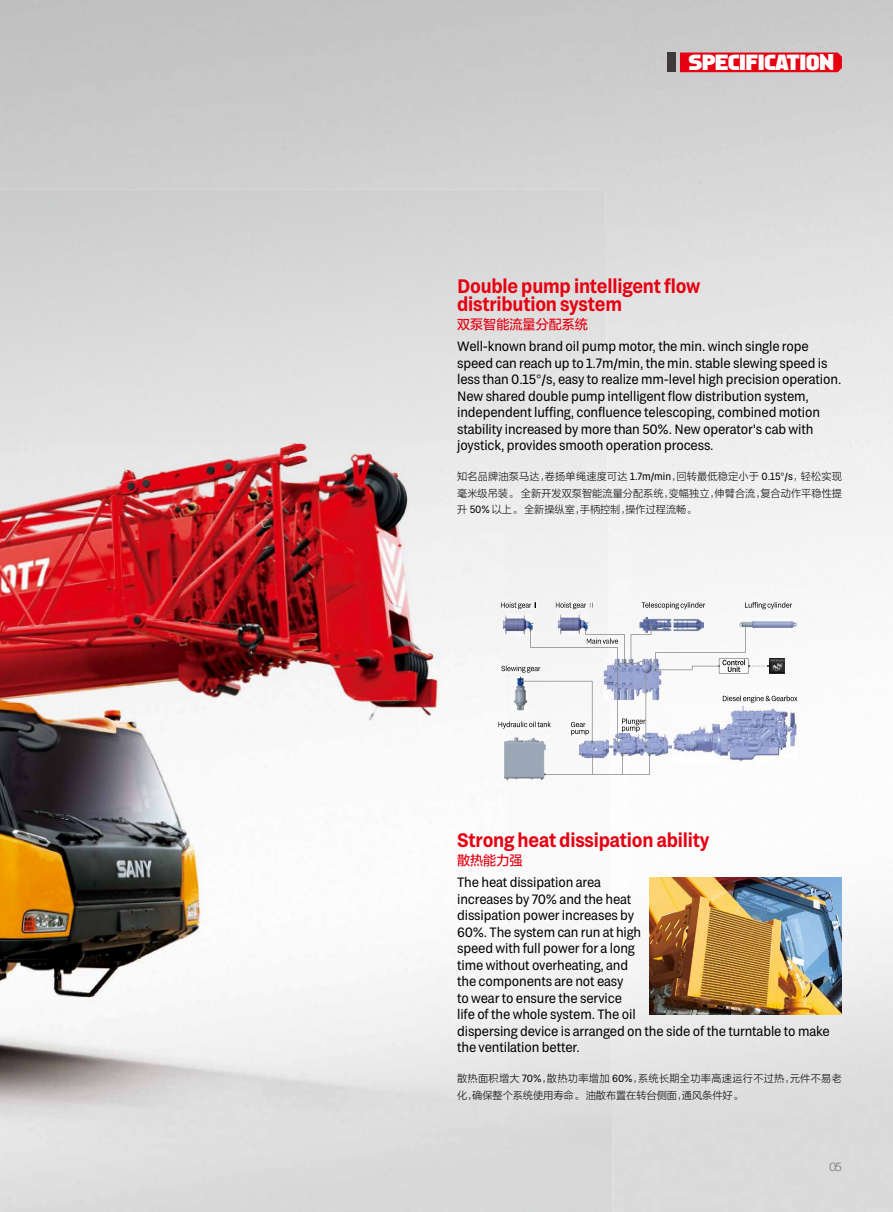
<style>
.page{position:relative;width:893px;height:1212px;background:#fff}
.page>*{position:absolute;margin:0;border:0;box-sizing:border-box;transform-origin:0 0}
.t1{font:20.1px "HF Spaceship";letter-spacing:-.03em;color:#fff}
.t2{font:600 19.5px/18px "TRY Grtsk Exa";letter-spacing:-.01em;color:#e60012}
.t3{font:13.5px/16.5px "TRY Grtsk Exa";letter-spacing:-.01em;color:#000}
.t4{font:13.5px "FZLTZHUNHK GBK1 0";color:#e60012}
.t5{font:300 12px "Helvetica Neue";color:#727171}
.t6{font:10.5px/16.5px "FZLTKHK GBK1 0";color:#000;text-align:justify}
.t7{font:10.5px/16.5px "FZLTKHK GBK1 0";letter-spacing:.03em;color:#000}
.s1{font-family:"Helvetica Neue"}
.s2{font-family:"TRY Grtsk Exa"}
</style>
<div class="page">
<img style="left:630px;top:0;width:263px;height:1212px">
<img style="left:0;top:444px;width:250px;height:257px">
<img style="left:250px;top:442px;width:258px;height:257px">
<img style="left:0;top:701px;width:251px;height:256px">
<img style="left:251px;top:699px;width:258px;height:257px">
<img style="left:0;top:957px;width:253px;height:255px">
<div style="left:680px;top:53px;width:162px;height:19px;background:#e60012"></div>
<div style="left:667px;top:53px;width:9px;height:19px;background:#3e3a39"></div>
<img style="left:613px;top:732px;width:59px;height:24px">
<img style="left:511px;top:676px;width:17px;height:36px">
<img style="left:558px;top:614px;width:31px;height:17px">
<img style="left:739px;top:618px;width:59px;height:11px">
<img style="left:639px;top:617px;width:65px;height:9px">
<img style="left:503px;top:614px;width:31px;height:21px">
<img style="left:746px;top:658px;width:3px;height:16px">
<img style="left:579px;top:740px;width:34px;height:18px">
<img style="left:673px;top:706px;width:124px;height:56px">
<img style="left:603px;top:659px;width:43px;height:42px">
<img style="left:504px;top:737px;width:42px;height:44px">
<img style="left:501px;top:602px;width:30px;height:7px">
<svg style="left:535px;top:602px;width:3px;height:6px"></svg>
<img style="left:556px;top:602px;width:30px;height:7px">
<svg style="left:590px;top:602px;width:3px;height:6px"></svg>
<img style="left:642px;top:602px;width:63px;height:7px">
<img style="left:745px;top:602px;width:47px;height:7px">
<img style="left:501px;top:665px;width:39px;height:8px">
<img style="left:498px;top:721px;width:25px;height:8px">
<img style="left:622px;top:718px;width:23px;height:7px">
<img style="left:622px;top:726px;width:18px;height:6px">
<img style="left:746px;top:695px;width:51px;height:8px">
<img style="left:610px;top:756px;width:40px;height:19px">
<img style="left:546px;top:774px;width:64px;height:1px">
<svg style="left:592px;top:756px;width:1px;height:18px"></svg>
<svg style="left:622px;top:754px;width:1px;height:20px"></svg>
<img style="left:523px;top:681px;width:69px;height:60px">
<img style="left:609px;top:662px;width:9px;height:85px">
<img style="left:530px;top:631px;width:79px;height:17px">
<img style="left:609px;top:634px;width:16px;height:28px">
<img style="left:585px;top:631px;width:24px;height:4px">
<img style="left:631px;top:626px;width:15px;height:33px">
<img style="left:646px;top:626px;width:100px;height:119px">
<img style="left:617px;top:659px;width:29px;height:5px">
<img style="left:656px;top:666px;width:62px;height:4px">
<svg style="left:749px;top:666px;width:20px;height:1px"></svg>
<img style="left:769px;top:658px;width:16px;height:15px">
<img style="left:650px;top:878px;width:192px;height:136px">
<h1 class="t1" style="left:689px;top:51px;width:147px">SPECIFICATION</h1>
<h2 class="t2" style="left:457px;top:277px;width:245px">Double pump intelligent flow distribution system</h2>
<p class="t4" style="left:457px;top:316px;width:132px">双泵智能流量分配系统</p>
<p class="t3" style="left:457px;top:338px;width:386px">Well-known brand oil pump motor, the min. winch single rope speed can reach up to 1.7m/min, the min. stable slewing speed is less than 0.15<span class="s1">°</span>/s, easy to realize mm-level high precision operation.<br>New shared double pump intelligent flow distribution system, independent luffing, confluence telescoping, combined motion stability increased by more than 50%. New operator's cab with joystick, provides smooth operation process.</p>
<p class="t6" style="left:457px;top:469px;width:386px">知名品牌油泵马达，卷扬单绳速度可达 <span class="s2">1.7m/min</span>，回转最低稳定小于 <span class="s2">0.15</span><span class="s1">°</span><span class="s2">/s</span>，轻松实现毫米级吊装。全新开发双泵智能流量分配系统，变幅独立，伸臂合流，复合动作平稳性提升 <span class="s2">50%</span> 以上。全新操纵室，手柄控制，操作过程流畅。</p>
<h2 class="t2" style="left:457px;top:831px;width:254px">Strong heat dissipation ability</h2>
<p class="t4" style="left:457px;top:852px;width:67px">散热能力强</p>
<p class="t3" style="left:457px;top:874px;width:374px">The heat dissipation area<br>increases by 70% and the heat<br>dissipation power increases by<br>60%. The system can run at high<br>speed with full power for a long<br>time without overheating, and<br>the components are not easy<br>to wear to ensure the service<br>life of the whole system. The oil<br>dispersing device is arranged on the side of the turntable to make the ventilation better.</p>
<p class="t7" style="left:457px;top:1071px;width:386px">散热面积增大 <span class="s2">70%</span>，散热功率增加 <span class="s2">60%</span>，系统长期全功率高速运行不过热，元件不易老化，确保整个系统使用寿命。油散布置在转台侧面，通风条件好。</p>
<p class="t5" style="left:829px;top:1157px;width:14px">05</p>
</div>
